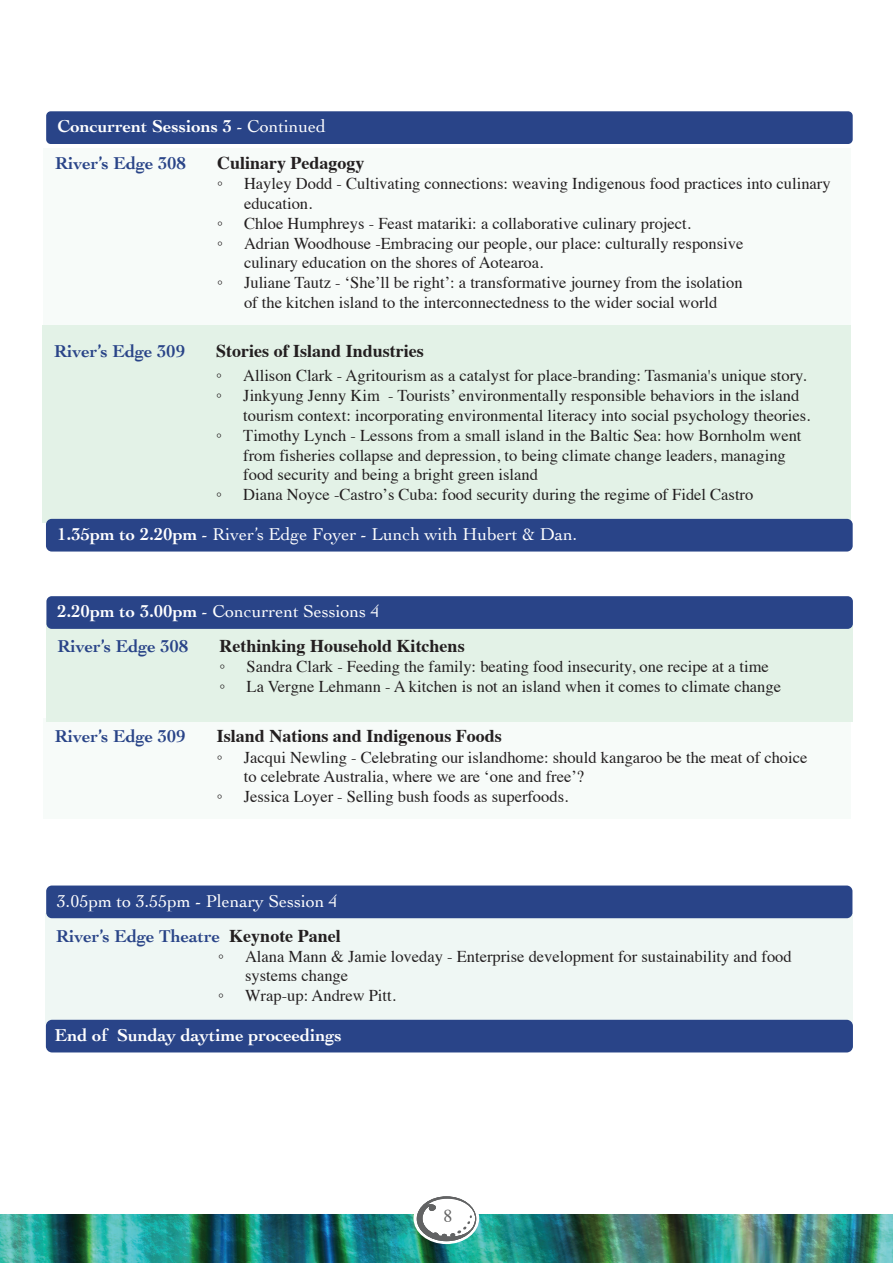
<style>
.page{position:relative;width:893px;height:1263px;background:#fff}
.page>*{position:absolute;margin:0;border:0;box-sizing:border-box;transform-origin:0 0}
.t1{font:18px "Cochin";color:#fff}
.t2{font:700 18px "Times";color:#231f20}
.t3{font:700 18px "Cochin";color:#294488}
.t4{font:700 18px "Cochin";color:#fff}
.t5{font:18px "Times";color:#616161}
.t6{font:16.5px/19.8px "Times";color:#231f20}
.t7{font:16.5px "Times New Roman";color:#231f20}
.s1{font-weight:400}
.s2{font-weight:700}
.s3{font-family:"Times";color:#231f20}
</style>
<div class="page">
<img style="left:0;top:1214px;width:893px;height:49px">
<div style="left:44px;top:718px;width:807px;height:101px;background:#f7fbf9"></div>
<div style="left:46px;top:620px;width:806px;height:101px;background:#e3f2e7"></div>
<div style="left:46px;top:913px;width:807px;height:110px;background:#eff7f4"></div>
<div style="left:46px;top:596px;width:807px;height:33px;background:#294488;border-radius:5px"></div>
<div style="left:43px;top:148px;width:807px;height:192px;background:#f7fbf9"></div>
<div style="left:42px;top:326px;width:808px;height:197px;background:#e3f2e7"></div>
<div style="left:46px;top:111px;width:807px;height:33px;background:#294488;border-radius:5px"></div>
<div style="left:46px;top:1020px;width:807px;height:32px;background:#294488;border-radius:6px"></div>
<div style="left:46px;top:885px;width:806px;height:33px;background:#294488;border-radius:6px"></div>
<div style="left:46px;top:519px;width:807px;height:32px;background:#294488;border-radius:6px"></div>
<div style="left:413px;top:1192px;width:66px;height:52px;background:#fff;border-radius:50%"></div>
<svg style="left:417px;top:1196px;width:59px;height:45px"></svg>
<p class="t4" style="left:58px;top:114px;width:270px">Concurrent Sessions 3 <span class="s1">- Continued</span></p>
<p class="t3" style="left:55px;top:151px;width:133px">River’s Edge 308</p>
<p class="t2" style="left:217px;top:146px;width:149px">Culinary Pedagogy</p>
<p class="t7" style="left:217px;top:173px;width:7px">◦</p>
<p class="t6" style="left:244px;top:172px;width:588px">Hayley Dodd - Cultivating connections: weaving Indigenous food practices into culinary education.</p>
<p class="t7" style="left:217px;top:212px;width:7px">◦</p>
<p class="t6" style="left:244px;top:212px;width:448px">Chloe Humphreys - Feast matariki: a collaborative culinary project.</p>
<p class="t7" style="left:217px;top:232px;width:7px">◦</p>
<p class="t6" style="left:244px;top:232px;width:501px">Adrian Woodhouse -Embracing our people, our place: culturally responsive culinary education on the shores of Aotearoa.</p>
<p class="t7" style="left:217px;top:272px;width:7px">◦</p>
<p class="t6" style="left:244px;top:271px;width:500px">Juliane Tautz - ‘She’ll be right’: a transformative journey from the isolation of the kitchen island to the interconnectedness to the wider social world</p>
<p class="t3" style="left:54px;top:339px;width:133px">River’s Edge 309</p>
<p class="t2" style="left:216px;top:334px;width:209px">Stories of Island Industries</p>
<p class="t7" style="left:216px;top:365px;width:7px">◦</p>
<p class="t6" style="left:243px;top:364px;width:565px">Allison Clark - Agritourism as a catalyst for place-branding: Tasmania's unique story.</p>
<p class="t7" style="left:216px;top:385px;width:7px">◦</p>
<p class="t6" style="left:243px;top:384px;width:568px">Jinkyung Jenny Kim - Tourists’ environmentally responsible behaviors in the island tourism context: incorporating environmental literacy into social psychology theories.</p>
<p class="t7" style="left:216px;top:424px;width:7px">◦</p>
<p class="t6" style="left:243px;top:424px;width:560px">Timothy Lynch - Lessons from a small island in the Baltic Sea: how Bornholm went from fisheries collapse and depression, to being climate change leaders, managing food security and being a bright green island</p>
<p class="t7" style="left:216px;top:484px;width:7px">◦</p>
<p class="t6" style="left:243px;top:483px;width:512px">Diana Noyce -Castro’s Cuba: food security during the regime of Fidel Castro</p>
<p class="t1" style="left:58px;top:522px;width:521px"><span class="s2">1.35pm to 2.20pm</span> - River’s Edge Foyer - Lunch with Hubert &amp; Dan.</p>
<p class="t1" style="left:58px;top:599px;width:324px"><span class="s2">2.20pm to 3.00pm</span> - Concurrent Sessions 4</p>
<p class="t3" style="left:58px;top:634px;width:133px">River’s Edge 308</p>
<p class="t2" style="left:220px;top:629px;width:247px">Rethinking Household Kitchens</p>
<p class="t7" style="left:220px;top:655px;width:7px">◦</p>
<p class="t6" style="left:247px;top:655px;width:524px">Sandra Clark - Feeding the family: beating food insecurity, one recipe at a time</p>
<p class="t7" style="left:220px;top:675px;width:7px">◦</p>
<p class="t6" style="left:247px;top:675px;width:536px">La Vergne Lehmann - A kitchen is not an island when it comes to climate change</p>
<p class="t3" style="left:55px;top:724px;width:133px">River’s Edge 309</p>
<p class="t2" style="left:217px;top:718px;width:287px">Island Nations and Indigenous Foods</p>
<p class="t7" style="left:217px;top:746px;width:7px">◦</p>
<p class="t6" style="left:244px;top:746px;width:565px">Jacqui Newling - Celebrating our islandhome: should kangaroo be the meat of choice to celebrate Australia, where we are ‘one and free’?</p>
<p class="t7" style="left:217px;top:786px;width:7px">◦</p>
<p class="t6" style="left:244px;top:785px;width:326px">Jessica Loyer - Selling bush foods as superfoods.</p>
<p class="t1" style="left:57px;top:889px;width:282px">3.05pm to 3.55pm - Plenary Session 4</p>
<p class="t3" style="left:56px;top:924px;width:286px">River’s Edge Theatre <span class="s3">Keynote Panel</span></p>
<p class="t7" style="left:218px;top:945px;width:7px">◦</p>
<p class="t6" style="left:245px;top:945px;width:548px">Alana Mann &amp; Jamie loveday - Enterprise development for sustainability and food systems change</p>
<p class="t7" style="left:218px;top:985px;width:7px">◦</p>
<p class="t6" style="left:245px;top:984px;width:152px">Wrap-up: Andrew Pitt.</p>
<p class="t4" style="left:55px;top:1023px;width:289px">End of Sunday daytime proceedings</p>
<p class="t5" style="left:443px;top:1199px;width:10px">8</p>
</div>
